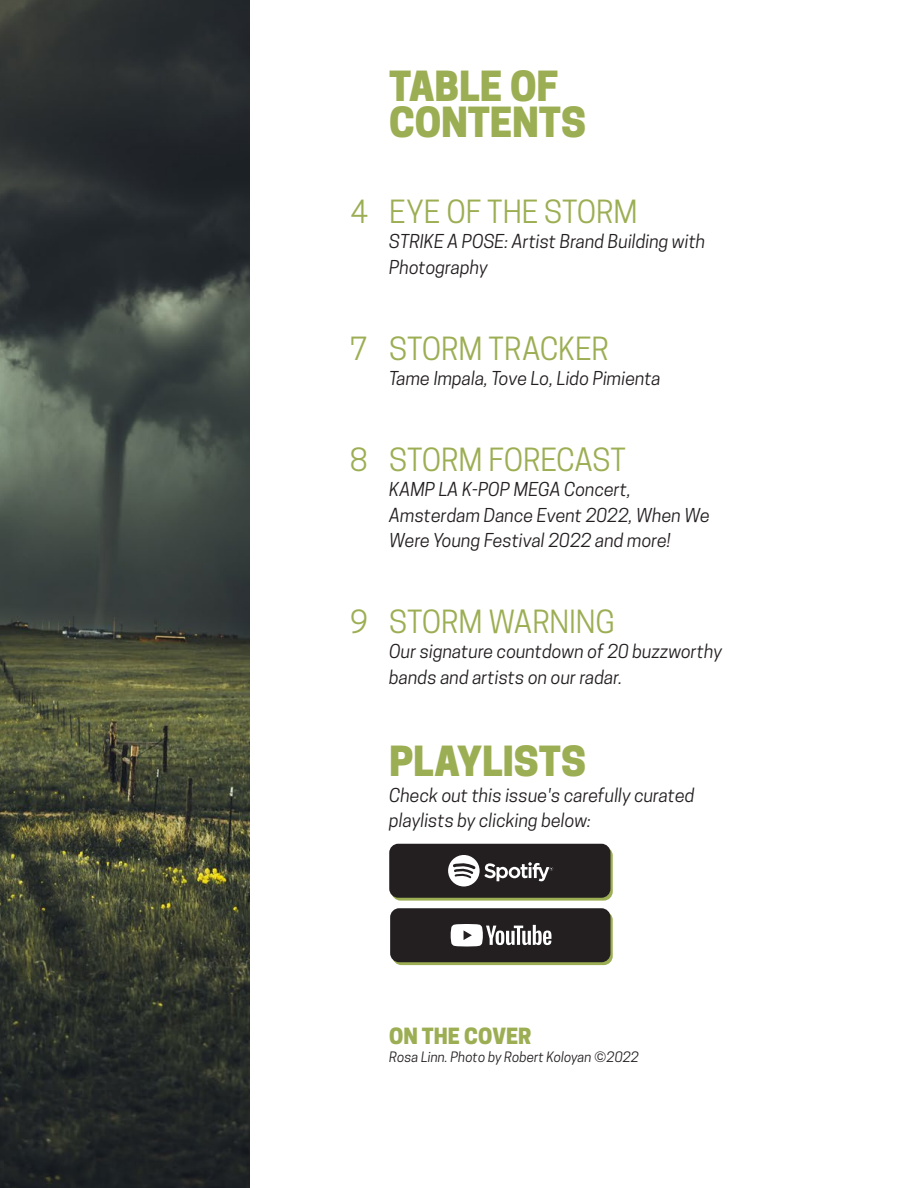
<style>
.page{position:relative;width:918px;height:1188px;background:#fff}
.page>*{position:absolute;margin:0;border:0;box-sizing:border-box;transform-origin:0 0}
.t1{font:800 39px/36px "Cooper Hewitt";letter-spacing:-.005em;color:#9cae53}
.t2{font:30px "Cooper Hewitt";letter-spacing:-.005em;color:#9cae53}
.t3{font:800 21px "Cooper Hewitt";color:#9cae53}
.t4{font:italic 18px/25.5px "Cooper Hewitt";color:#231f20}
.t5{font:italic 13.5px "Cooper Hewitt";color:#231f20}
</style>
<div class="page">
<div style="left:392px;top:847px;width:221px;height:54px;background:#9cae53;border-radius:9px"></div>
<div style="left:389px;top:844px;width:221px;height:54px;background:#231f20;border-radius:9px"></div>
<svg style="left:448px;top:855px;width:105px;height:31px"></svg>
<svg style="left:392px;top:911px;width:221px;height:54px"></svg>
<div style="left:390px;top:908px;width:221px;height:54px;background:#231f20;border-radius:9px"></div>
<svg style="left:451px;top:924px;width:100px;height:22px"></svg>
<img style="left:0;top:0;width:250px;height:1188px">
<h1 class="t1" style="left:389px;top:69px;width:198px">TABLE OF<br>CONTENTS</h1>
<h2 class="t2" style="left:350px;top:194px;width:19px">4</h2>
<h2 class="t2" style="left:389px;top:194px;width:250px">EYE OF THE STORM</h2>
<p class="t4" style="left:389px;top:229px;width:318px">STRIKE A POSE: Artist Brand Building with<br>Photography</p>
<h2 class="t2" style="left:350px;top:331px;width:19px">7</h2>
<h2 class="t2" style="left:389px;top:331px;width:221px">STORM TRACKER</h2>
<p class="t4" style="left:389px;top:366px;width:273px">Tame Impala, Tove Lo, Lido Pimienta</p>
<h2 class="t2" style="left:350px;top:442px;width:19px">8</h2>
<h2 class="t2" style="left:389px;top:442px;width:238px">STORM FORECAST</h2>
<p class="t4" style="left:389px;top:477px;width:322px">KAMP LA K-POP MEGA Concert,<br>Amsterdam Dance Event 2022, When We<br>Were Young Festival 2022 and more!</p>
<h2 class="t2" style="left:350px;top:604px;width:19px">9</h2>
<h2 class="t2" style="left:389px;top:604px;width:227px">STORM WARNING</h2>
<p class="t4" style="left:389px;top:639px;width:335px">Our signature countdown of 20 buzzworthy bands and artists on our radar.</p>
<h1 class="t1" style="left:389px;top:744px;width:198px">PLAYLISTS</h1>
<p class="t4" style="left:389px;top:782px;width:307px">Check out this issue's carefully curated playlists by clicking below:</p>
<p class="t3" style="left:389px;top:1024px;width:144px">ON THE COVER</p>
<p class="t5" style="left:389px;top:1049px;width:251px">Rosa Linn. Photo by Robert Koloyan ©2022</p>
</div>
